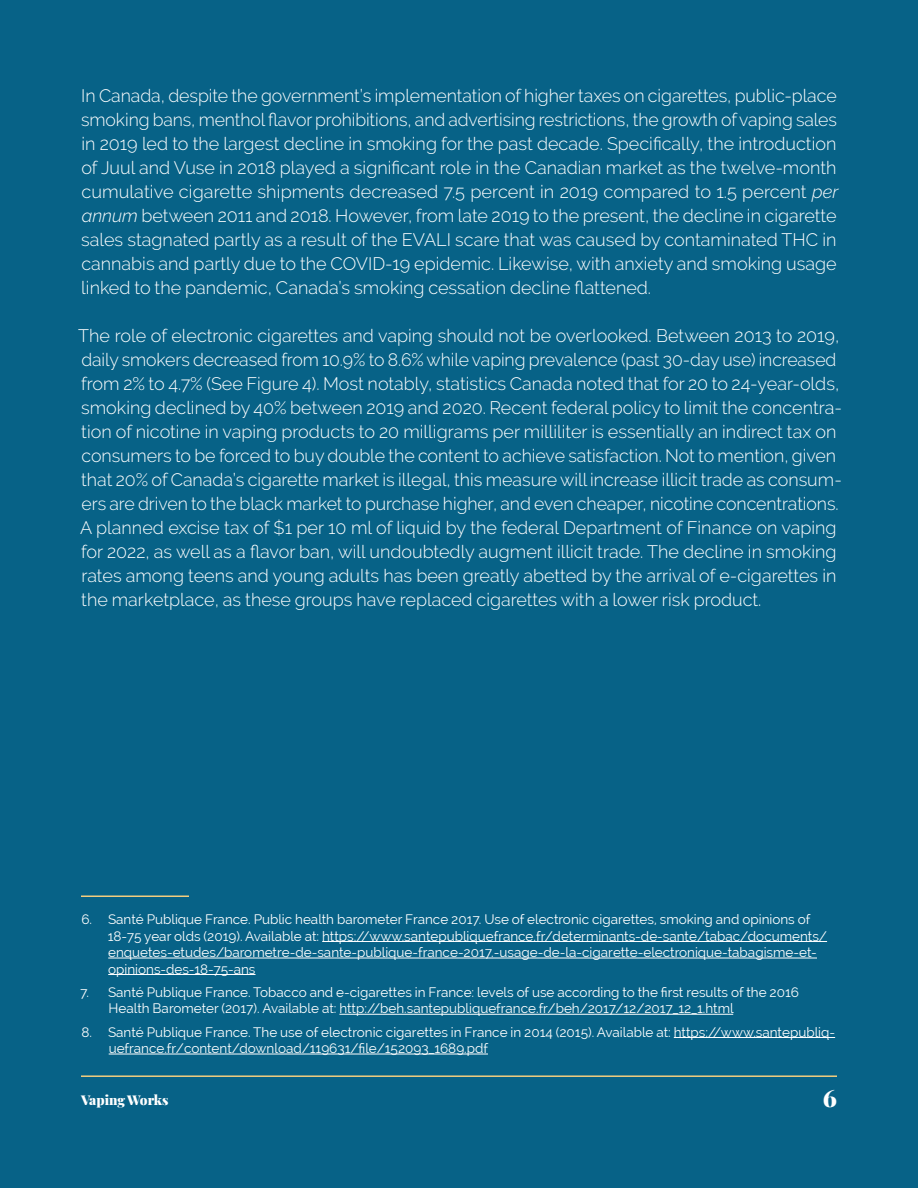
<style>
.page{position:relative;width:918px;height:1188px;background:#076287}
.page>*{position:absolute;margin:0;border:0;box-sizing:border-box;transform-origin:0 0}
.t1{font:900 24px "Playfair Display";color:#fff}
.Body{font:300 18px/24px "Raleway";color:#fff}
.Footnote{font:13.5px/16.5px "Raleway";color:#fff}
.t2{font:900 13.5px "Playfair Display";color:#fff}
.s1{font-style:italic}
</style>
<div class="page">
<hr style="left:81px;top:1075px;width:756px;height:2px;background:#f4cd7e">
<hr style="left:81px;top:896px;width:108px;height:1px;background:#f4cd7e">
<hr style="left:322px;top:941px;width:505px;height:1px;background:#fff">
<hr style="left:108px;top:958px;width:709px;height:1px;background:#fff">
<hr style="left:108px;top:974px;width:148px;height:1px;background:#fff">
<hr style="left:339px;top:1014px;width:394px;height:1px;background:#fff">
<hr style="left:674px;top:1037px;width:161px;height:1px;background:#fff">
<hr style="left:109px;top:1054px;width:379px;height:1px;background:#fff">
<p class="Body" style="left:81px;top:84px;width:759px">In Canada, despite the government’s implementation of higher taxes on cigarettes, public-place smoking bans, menthol flavor prohibitions, and advertising restrictions, the growth of vaping sales in 2019 led to the largest decline in smoking for the past decade. Specifically, the introduction of Juul and Vuse in 2018 played a significant role in the Canadian market as the twelve-month cumulative cigarette shipments decreased 7.5 percent in 2019 compared to 1.5 percent <span class="s1">per annum</span> between 2011 and 2018. However, from late 2019 to the present, the decline in cigarette sales stagnated partly as a result of the EVALI scare that was caused by contaminated THC in cannabis and partly due to the COVID-19 epidemic. Likewise, with anxiety and smoking usage linked to the pandemic, Canada’s smoking cessation decline flattened.</p>
<p class="Body" style="left:78px;top:324px;width:765px">The role of electronic cigarettes and vaping should not be overlooked. Between 2013 to 2019, daily smokers decreased from 10.9% to 8.6% while vaping prevalence (past 30-day use) increased from 2% to 4.7% (See Figure 4). Most notably, statistics Canada noted that for 20 to 24-year-olds, smoking declined by 40% between 2019 and 2020. Recent federal policy to limit the concentra&shy;tion of nicotine in vaping products to 20 milligrams per milliliter is essentially an indirect tax on consumers to be forced to buy double the content to achieve satisfaction. Not to mention, given that 20% of Canada’s cigarette market is illegal, this measure will increase illicit trade as consum&shy;ers are driven to the black market to purchase higher, and even cheaper, nicotine concentrations.<br>A planned excise tax of $1 per 10 ml of liquid by the federal Department of Finance on vaping for 2022, as well as a flavor ban, will undoubtedly augment illicit trade. The decline in smoking rates among teens and young adults has been greatly abetted by the arrival of e-cigarettes in the marketplace, as these groups have replaced cigarettes with a lower risk product.</p>
<p class="Footnote" style="left:108px;top:911px;width:721px;text-indent:-26px">6. Santé Publique France. Public health barometer France 2017. Use of electronic cigarettes, smoking and opinions of 18-75 year olds (2019). Available at: https://www.santepubliquefrance.fr/determinants-de-sante/tabac/documents/ enquetes-etudes/barometre-de-sante-publique-france-2017.-usage-de-la-cigarette-electronique-tabagisme-et&shy;opinions-des-18-75-ans</p>
<p class="Footnote" style="left:109px;top:984px;width:692px;text-indent:-29px">7. Santé Publique France. Tobacco and e-cigarettes in France: levels of use according to the first results of the 2016<br>Health Barometer (2017). Available at: http://beh.santepubliquefrance.fr/beh/2017/12/2017_12_1.html</p>
<p class="Footnote" style="left:109px;top:1023px;width:728px;text-indent:-27px">8. Santé Publique France. The use of electronic cigarettes in France in 2014 (2015). Available at: https://www.santepubliq&shy;uefrance.fr/content/download/119631/file/152093_1689.pdf</p>
<p class="t2" style="left:81px;top:1090px;width:89px">Vaping Works</p>
<h1 class="t1" style="left:823px;top:1079px;width:16px">6</h1>
</div>
